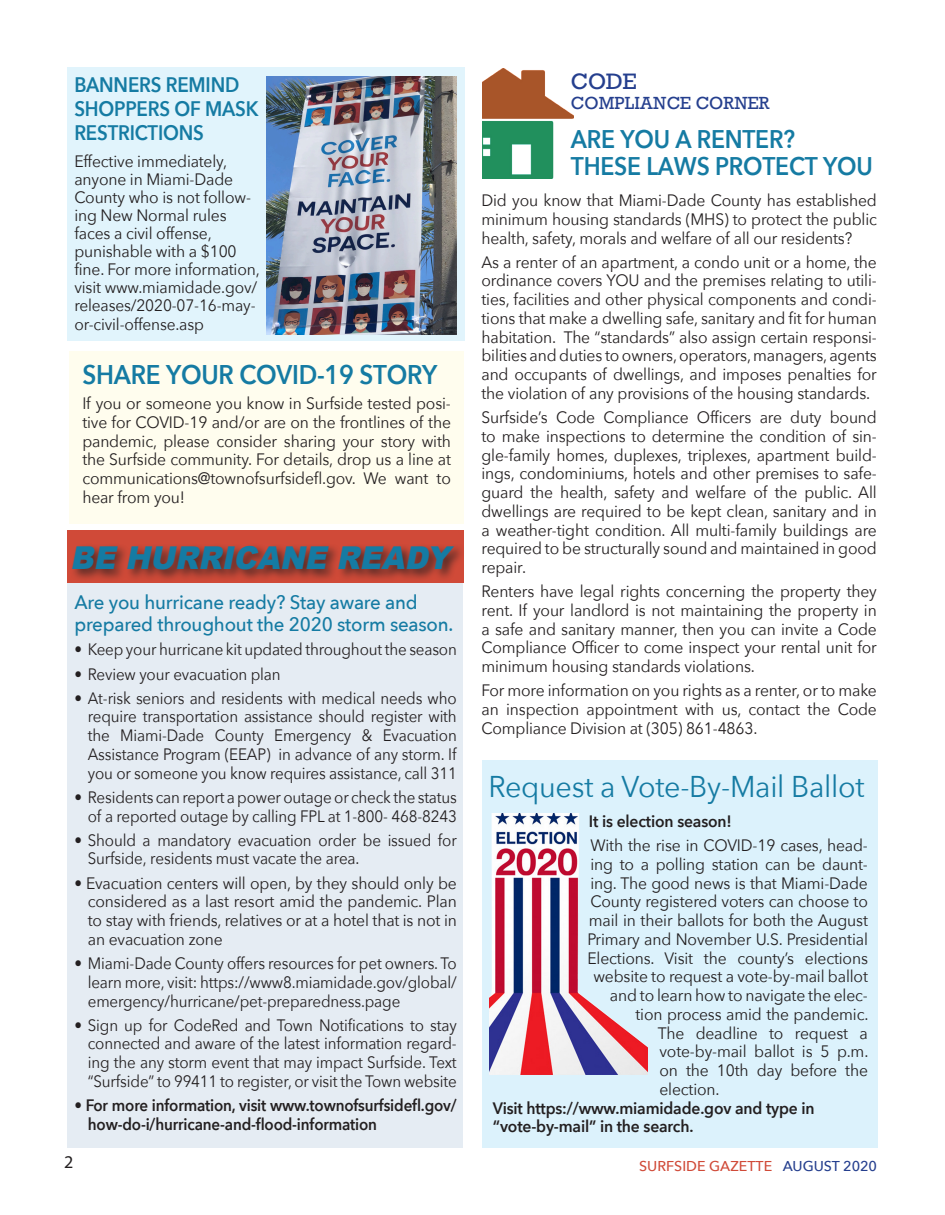
<style>
.page{position:relative;width:945px;height:1215px;background:#fff}
.page>*{position:absolute;margin:0;border:0;box-sizing:border-box;transform-origin:0 0}
.t1{font:italic 900 31.5px "Arial";color:#157ba3;scale:.95 1}
.headline{font:30px "Avenir Next";letter-spacing:-.01em;color:#157ba3;scale:.96 1}
.Sub-head{font:600 27px "Avenir Next";letter-spacing:-.01em;color:#157ba3;scale:.9 1}
.Sub-head-2{font:600 25.5px/27px "Avenir Next";letter-spacing:-.01em;color:#157ba3;scale:.9 1}
.Sub-head-3{font:600 21px/24px "Avenir Next";letter-spacing:-.01em;color:#157ba3;scale:.89 1}
.t2{font:21px "Rockwell";color:#253f8e}
.Body_Text{font:500 19.5px/22.5px "Avenir Next";letter-spacing:-.01em;color:#157ba3;scale:.96 1}
.t3{font:18px "Myriad Pro";color:#231f20}
.Body_Text-2{font:16.5px/18.8px "Avenir Next";letter-spacing:-.01em;color:#231f20;text-align:justify;scale:.95 1}
.Body_Text-3{font:16.5px/18.8px "Avenir Next";letter-spacing:-.01em;color:#231f20;text-align:justify;scale:.92 1}
.Body_Text-4{font:600 16.5px/18.8px "Avenir Next";letter-spacing:-.01em;color:#231f20;scale:.92 1}
.Body_Text-5{font:600 16.5px "Avenir Next";letter-spacing:-.01em;color:#231f20;scale:.95 1}
.t4{font:16.5px "Rockwell";color:#253f8e}
.t5{font:500 14.25px "Avenir Next";color:#d04a38}
.s1{color:#253f8e}
</style>
<div class="page">
<div style="left:68px;top:68px;width:397px;height:273px;background:#e1f4fc"></div>
<div style="left:70px;top:351px;width:394px;height:173px;background:#fffdee"></div>
<div style="left:482px;top:760px;width:396px;height:388px;background:#dcf2fc"></div>
<img style="left:482px;top:69px;width:92px;height:109px">
<img style="left:489px;top:814px;width:158px;height:261px">
<div style="left:68px;top:583px;width:396px;height:565px;background:#e5ecf3"></div>
<div style="left:68px;top:530px;width:396px;height:53px;background:#d04a38"></div>
<div style="left:70px;top:543px;width:396px;height:40px;background:#231f20;opacity:.75"></div>
<img style="left:266px;top:76px;width:191px;height:259px">
<p class="Sub-head-3" style="left:74px;top:72px;width:208px">BANNERS REMIND<br>SHOPPERS OF MASK<br>RESTRICTIONS</p>
<p class="Body_Text-2" style="left:74px;top:152px;width:197px;line-height:18.1px;text-align:left">Effective immediately, anyone in Miami-Dade<br>County who is not follow&shy;ing New Normal rules faces a civil offense, punishable with a $100 fine. For more information, visit www.miamidade.gov/ releases/2020-07-16-may&shy;or-civil-offense.asp</p>
<p class="Sub-head" style="left:82px;top:351px;width:396px">SHARE YOUR COVID-19 STORY</p>
<p class="Body_Text-2" style="left:82px;top:393px;width:390px">If you or someone you know in Surfside tested posi&shy;tive for COVID-19 and/or are on the frontlines of the pandemic, please consider sharing your story with the Surfside community. For details, drop us a line at communications@townofsurfsidefl.gov. We want to hear from you!</p>
<p class="t1" style="left:70px;top:540px;width:408px">BE HURRICANE READY</p>
<p class="Body_Text" style="left:74px;top:590px;width:396px">Are you hurricane ready? Stay aware and prepared throughout the 2020 storm season.</p>
<p class="Body_Text-3" style="left:74px;top:640px;width:417px">• Keep your hurricane kit updated throughout the season</p>
<p class="Body_Text-3" style="left:74px;top:664px;width:226px">• Review your evacuation plan</p>
<p class="Body_Text-3" style="left:88px;top:688px;width:403px;text-indent:-14px">• At-risk seniors and residents with medical needs who require transportation assistance should register with the Miami-Dade County Emergency &amp; Evacuation Assistance Program (EEAP) in advance of any storm. If you or someone you know requires assistance, call 311</p>
<p class="Body_Text-3" style="left:74px;top:787px;width:417px;text-align:right">• Residents can report a power outage or check the status of a reported outage by calling FPL at 1-800- 468-8243</p>
<p class="Body_Text-3" style="left:88px;top:830px;width:403px;text-indent:-14px">• Should a mandatory evacuation order be issued for<br>Surfside, residents must vacate the area.</p>
<p class="Body_Text-3" style="left:88px;top:873px;width:403px;text-indent:-14px">• Evacuation centers will open, by they should only be considered as a last resort amid the pandemic. Plan to stay with friends, relatives or at a hotel that is not in an evacuation zone</p>
<p class="Body_Text-3" style="left:88px;top:953px;width:403px;text-indent:-14px">• Miami-Dade County offers resources for pet owners. To learn more, visit: https://www8.miamidade.gov/global/ emergency/hurricane/pet-preparedness.page</p>
<p class="Body_Text-3" style="left:88px;top:1015px;width:403px;text-indent:-14px">• Sign up for CodeRed and Town Notifications to stay connected and aware of the latest information regard&shy;ing the any storm event that may impact Surfside. Text “Surfside” to 99411 to register, or visit the Town website</p>
<p class="Body_Text-4" style="left:88px;top:1096px;width:403px;text-indent:-14px">• For more information, visit www.townofsurfsidefl.gov/ how-do-i/hurricane-and-flood-information</p>
<p class="t2" style="left:571px;top:69px;width:67px">CODE</p>
<p class="t4" style="left:571px;top:93px;width:200px">COMPLIANCE CORNER</p>
<p class="Sub-head-2" style="left:571px;top:125px;width:337px">ARE YOU A RENTER?<br>THESE LAWS PROTECT YOU</p>
<p class="Body_Text-2" style="left:482px;top:190px;width:418px">Did you know that Miami-Dade County has established minimum housing standards (MHS) to protect the public health, safety, morals and welfare of all our residents?</p>
<p class="Body_Text-2" style="left:482px;top:252px;width:418px">As a renter of an apartment, a condo unit or a home, the ordinance covers YOU and the premises relating to utili&shy;ties, facilities and other physical components and condi&shy;tions that make a dwelling safe, sanitary and fit for human habitation. The “standards” also assign certain responsi&shy;bilities and duties to owners, operators, managers, agents and occupants of dwellings, and imposes penalties for the violation of any provisions of the housing standards.</p>
<p class="Body_Text-2" style="left:482px;top:407px;width:418px">Surfside’s Code Compliance Officers are duty bound to make inspections to determine the condition of sin&shy;gle-family homes, duplexes, triplexes, apartment build&shy;ings, condominiums, hotels and other premises to safe&shy;guard the health, safety and welfare of the public. All dwellings are required to be kept clean, sanitary and in a weather-tight condition. All multi-family buildings are required to be structurally sound and maintained in good repair.</p>
<p class="Body_Text-2" style="left:482px;top:581px;width:418px">Renters have legal rights concerning the property they rent. If your landlord is not maintaining the property in a safe and sanitary manner, then you can invite a Code Compliance Officer to come inspect your rental unit for minimum housing standards violations.</p>
<p class="Body_Text-2" style="left:482px;top:681px;width:418px">For more information on you rights as a renter, or to make an inspection appointment with us, contact the Code Compliance Division at (305) 861-4863.</p>
<p class="headline" style="left:488px;top:761px;width:393px">Request a Vote-By-Mail Ballot</p>
<p class="Body_Text-5" style="left:589px;top:807px;width:152px">It is election season!</p>
<p class="Body_Text-2" style="left:590px;top:835px;width:294px">With the rise in COVID-19 cases, head-</p>
<p class="Body_Text-2" style="left:590px;top:854px;width:294px">ing to a polling station can be daunt-</p>
<p class="Body_Text-2" style="left:590px;top:873px;width:294px">ing. The good news is that Miami-Dade</p>
<p class="Body_Text-2" style="left:590px;top:892px;width:294px">County registered voters can choose to</p>
<p class="Body_Text-2" style="left:589px;top:910px;width:295px">mail in their ballots for both the August</p>
<p class="Body_Text-2" style="left:587px;top:929px;width:297px">Primary and November U.S. Presidential</p>
<p class="Body_Text-2" style="left:587px;top:948px;width:297px">Elections. Visit the county’s elections</p>
<p class="Body_Text-2" style="left:593px;top:967px;width:290px">website to request a vote-by-mail ballot</p>
<p class="Body_Text-2" style="left:610px;top:985px;width:273px">and to learn how to navigate the elec-</p>
<p class="Body_Text-2" style="left:635px;top:1004px;width:247px">tion process amid the pandemic.</p>
<p class="Body_Text-2" style="left:658px;top:1023px;width:223px">The deadline to request a</p>
<p class="Body_Text-2" style="left:659px;top:1042px;width:221px">vote-by-mail ballot is 5 p.m.</p>
<p class="Body_Text-2" style="left:659px;top:1060px;width:221px">on the 10th day before the</p>
<p class="Body_Text-2" style="left:659px;top:1079px;width:65px">election.</p>
<p class="Body_Text-5" style="left:493px;top:1094px;width:340px">Visit https://www.miamidade.gov and type in</p>
<p class="Body_Text-5" style="left:493px;top:1113px;width:213px">“vote-by-mail” in the search.</p>
<p class="t3" style="left:64px;top:1151px;width:11px">2</p>
<p class="t5" style="left:639px;top:1154px;width:239px">SURFSIDE GAZETTE <span class="s1">AUGUST 2020</span></p>
</div>
